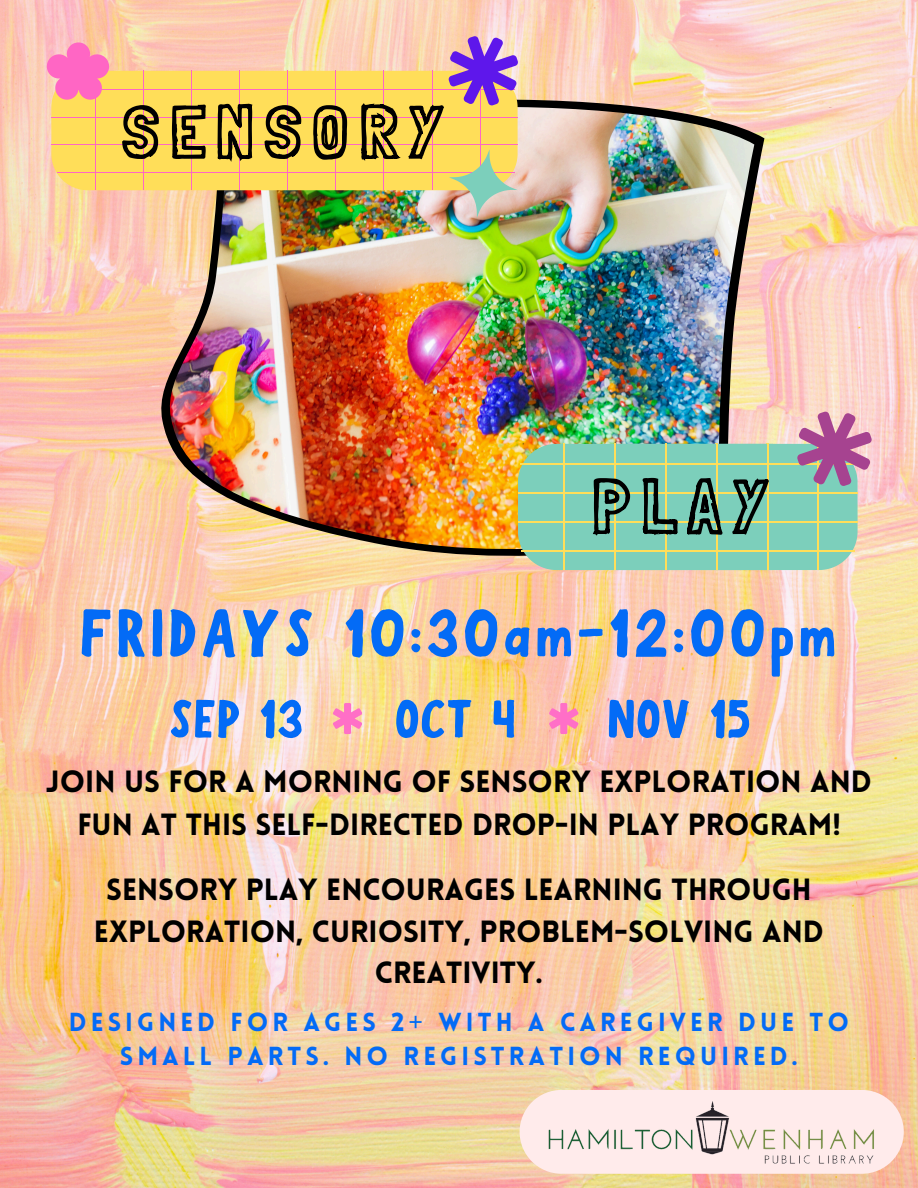
<style>
.page{position:relative;width:918px;height:1188px;background:#fff}
.page>*{position:absolute;margin:0;border:0;box-sizing:border-box;transform-origin:0 0}
.t1{font:67.5px "Boldoa Mat";letter-spacing:.085em;color:#036bf6}
.t2{font:54px "Boldoa Mat";letter-spacing:.035em;color:#036bf6}
.t3{font:900 30px/41.7px "Lovelo";color:#000;text-align:center}
.t4{font:900 25.5px/34.8px "Lovelo";letter-spacing:.16em;color:#036bf6;text-align:center}
.s1{font-family:"Noto Sans";font-weight:400}
</style>
<div class="page">
<img style="left:0;top:0;width:918px;height:1188px">
<svg style="left:520px;top:1090px;width:384px;height:84px;background:#fde5df"></svg>
<img style="left:548px;top:1098px;width:328px;height:67px">
<svg style="left:549px;top:703px;width:29px;height:31px"></svg>
<svg style="left:333px;top:703px;width:29px;height:31px"></svg>
<img style="left:161px;top:100px;width:603px;height:456px">
<img style="left:170px;top:106px;width:584px;height:443px">
<div style="left:51px;top:71px;width:467px;height:119px;background:#ffde59"></div>
<hr style="left:56px;top:89px;width:459px;height:1px;background:#ff66c4">
<hr style="left:51px;top:117px;width:467px;height:1px;background:#ff66c4">
<hr style="left:95px;top:71px;width:1px;height:119px;background:#ff66c4">
<hr style="left:480px;top:71px;width:1px;height:119px;background:#ff66c4">
<hr style="left:51px;top:144px;width:467px;height:1px;background:#ff66c4">
<hr style="left:57px;top:172px;width:458px;height:1px;background:#ff66c4">
<svg style="left:47px;top:42px;width:62px;height:58px;background:#fe88b6"></svg>
<svg style="left:457px;top:149px;width:61px;height:69px;background:#cccd98"></svg>
<svg style="left:449px;top:36px;width:69px;height:69px;background:#a56ec7"></svg>
<img style="left:121px;top:61px;width:336px;height:163px">
<img style="left:518px;top:412px;width:354px;height:189px">
<p class="t1" style="left:82px;top:590px;width:756px">FRIDAYS 10:30am-12:00pm</p>
<p class="t2" style="left:171px;top:684px;width:134px">SEP 13</p>
<p class="t2" style="left:396px;top:684px;width:121px">OCT 4</p>
<p class="t2" style="left:609px;top:684px;width:143px">NOV 15</p>
<h1 class="t3" style="left:46px;top:763px;width:828px;line-height:42.8px">JOIN US FOR A MORNING OF SENSORY EXPLORATION AND<br>FUN AT THIS SELF-DIRECTED DROP-IN PLAY PROGRAM!</h1>
<p class="t3" style="left:94px;top:872px;width:732px">SENSORY PLAY ENCOURAGES LEARNING THROUGH<br>EXPLORATION, CURIOSITY, PROBLEM-SOLVING AND<br>CREATIVITY.</p>
<p class="t4" style="left:69px;top:1007px;width:782px">DESIGNED FOR AGES 2<span class="s1">+</span> WITH A CAREGIVER DUE TO<br>SMALL PARTS. NO REGISTRATION REQUIRED.</p>
</div>
